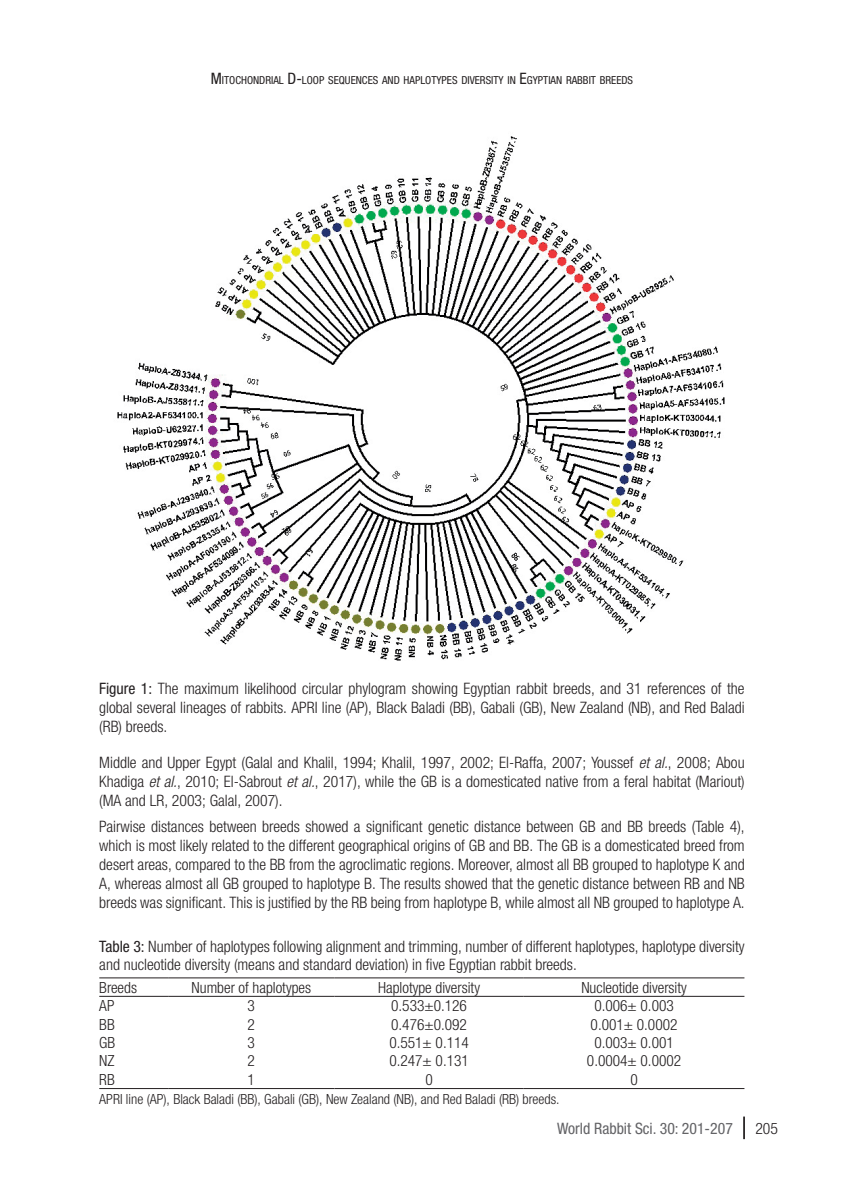
<style>
.page{position:relative;width:844px;height:1191px;background:#fff}
.page>*{position:absolute;margin:0;border:0;box-sizing:border-box;transform-origin:0 0}
.PARRAFO{font:300 condensed 15.75px/18.9px "Helvetica Neue LTW1 G";color:#231f20;text-align:justify}
.IMAGEN-TITULO{font:300 condensed 15.75px/18.9px "Helvetica Neue LTW1 G";color:#231f20;text-align:justify}
.TABLA-TITULO{font:300 condensed 15.75px/18.9px "Helvetica Neue LTW1 G";color:#231f20}
.t1{font:condensed 15.75px "Helvetica Neue LTW1 G";color:#636366}
.t2{font:300 condensed 15.75px "Helvetica Neue LTW1 G";color:#231f20}
.TABLA-PARRAFO-CENT{font:300 condensed 15.4px "Helvetica Neue LTW1 G";color:#231f20}
.TABLA-PARRAFO-CABECE{font:300 condensed 15.4px "Helvetica Neue LTW1 G";color:#231f20}
.TABLA-PIE{font:300 condensed 14px "Helvetica Neue LTW1 G";color:#231f20}
.t3{font:condensed 11.03px "Helvetica Neue LTW1 G";color:#231f20}
.s1{font-size:15.75px}
.s2{font-weight:400}
.s3{font-style:italic}
</style>
<div class="page">
<svg style="left:743px;top:1116px;width:1px;height:23px"></svg>
<hr style="left:99px;top:977px;width:69px;height:1px;background:#231f20">
<hr style="left:168px;top:977px;width:166px;height:1px;background:#231f20">
<hr style="left:334px;top:977px;width:189px;height:1px;background:#231f20">
<hr style="left:523px;top:977px;width:221px;height:1px;background:#231f20">
<hr style="left:99px;top:996px;width:69px;height:1px;background:#231f20">
<hr style="left:168px;top:996px;width:166px;height:1px;background:#231f20">
<hr style="left:334px;top:996px;width:189px;height:1px;background:#231f20">
<hr style="left:523px;top:996px;width:221px;height:1px;background:#231f20">
<hr style="left:99px;top:1088px;width:69px;height:1px;background:#231f20">
<hr style="left:168px;top:1088px;width:166px;height:1px;background:#231f20">
<hr style="left:334px;top:1088px;width:189px;height:1px;background:#231f20">
<hr style="left:523px;top:1088px;width:221px;height:1px;background:#231f20">
<img style="left:117px;top:136px;width:608px;height:525px">
<p class="t3" style="left:211px;top:74px;width:424px"><span class="s1">M</span>ITOCHONDRIAL <span class="s1">D-</span>LOOP SEQUENCES AND HAPLOTYPES DIVERSITY IN <span class="s1">E</span>GYPTIAN RABBIT BREEDS</p>
<p class="IMAGEN-TITULO" style="left:99px;top:679px;width:646px"><span class="s2">Figure 1:</span> The maximum likelihood circular phylogram showing Egyptian rabbit breeds, and 31 references of the global several lineages of rabbits. APRI line (AP), Black Baladi (BB), Gabali (GB), New Zealand (NB), and Red Baladi (RB) breeds.</p>
<p class="PARRAFO" style="left:99px;top:753px;width:646px">Middle and Upper Egypt (Galal and Khalil, 1994; Khalil, 1997, 2002; El-Raffa, 2007; Youssef <span class="s3">et al.</span>, 2008; Abou Khadiga <span class="s3">et al.</span>, 2010; El-Sabrout <span class="s3">et al.</span>, 2017), while the GB is a domesticated native from a feral habitat (Mariout) (MA and LR, 2003; Galal, 2007).</p>
<p class="PARRAFO" style="left:99px;top:817px;width:646px">Pairwise distances between breeds showed a significant genetic distance between GB and BB breeds (Table 4), which is most likely related to the different geographical origins of GB and BB. The GB is a domesticated breed from desert areas, compared to the BB from the agroclimatic regions. Moreover, almost all BB grouped to haplotype K and A, whereas almost all GB grouped to haplotype B. The results showed that the genetic distance between RB and NB breeds was significant. This is justified by the RB being from haplotype B, while almost all NB grouped to haplotype A.</p>
<p class="TABLA-TITULO" style="left:99px;top:936px;width:646px"><span class="s2">Table 3:</span> Number of haplotypes following alignment and trimming, number of different haplotypes, haplotype diversity and nucleotide diversity (means and standard deviation) in five Egyptian rabbit breeds.</p>
<p class="TABLA-PARRAFO-CABECE" style="left:99px;top:978px;width:39px">Breeds</p>
<p class="TABLA-PARRAFO-CABECE" style="left:191px;top:978px;width:121px">Number of haplotypes</p>
<p class="TABLA-PARRAFO-CABECE" style="left:378px;top:978px;width:103px">Haplotype diversity</p>
<p class="TABLA-PARRAFO-CABECE" style="left:581px;top:978px;width:107px">Nucleotide diversity</p>
<p class="TABLA-PARRAFO-CENT" style="left:99px;top:996px;width:17px">AP</p>
<p class="TABLA-PARRAFO-CENT" style="left:247px;top:996px;width:9px">3</p>
<p class="TABLA-PARRAFO-CENT" style="left:391px;top:996px;width:77px">0.533±0.126</p>
<p class="TABLA-PARRAFO-CENT" style="left:594px;top:996px;width:81px">0.006± 0.003</p>
<p class="TABLA-PARRAFO-CENT" style="left:99px;top:1015px;width:17px">BB</p>
<p class="TABLA-PARRAFO-CENT" style="left:247px;top:1015px;width:9px">2</p>
<p class="TABLA-PARRAFO-CENT" style="left:391px;top:1015px;width:77px">0.476±0.092</p>
<p class="TABLA-PARRAFO-CENT" style="left:590px;top:1015px;width:88px">0.001± 0.0002</p>
<p class="TABLA-PARRAFO-CENT" style="left:99px;top:1033px;width:17px">GB</p>
<p class="TABLA-PARRAFO-CENT" style="left:247px;top:1033px;width:9px">3</p>
<p class="TABLA-PARRAFO-CENT" style="left:389px;top:1033px;width:81px">0.551± 0.114</p>
<p class="TABLA-PARRAFO-CENT" style="left:594px;top:1033px;width:81px">0.003± 0.001</p>
<p class="TABLA-PARRAFO-CENT" style="left:99px;top:1052px;width:17px">NZ</p>
<p class="TABLA-PARRAFO-CENT" style="left:247px;top:1052px;width:9px">2</p>
<p class="TABLA-PARRAFO-CENT" style="left:389px;top:1052px;width:81px">0.247± 0.131</p>
<p class="TABLA-PARRAFO-CENT" style="left:586px;top:1052px;width:96px">0.0004± 0.0002</p>
<p class="TABLA-PARRAFO-CENT" style="left:99px;top:1070px;width:17px">RB</p>
<p class="TABLA-PARRAFO-CENT" style="left:247px;top:1070px;width:9px">1</p>
<p class="TABLA-PARRAFO-CENT" style="left:425px;top:1070px;width:9px">0</p>
<p class="TABLA-PARRAFO-CENT" style="left:630px;top:1070px;width:9px">0</p>
<p class="TABLA-PIE" style="left:99px;top:1090px;width:461px">APRI line (AP), Black Baladi (BB), Gabali (GB), New Zealand (NB), and Red Baladi (RB) breeds.</p>
<p class="t1" style="left:557px;top:1119px;width:177px">World Rabbit Sci. 30: 201-207</p>
<p class="t2" style="left:755px;top:1119px;width:24px">205</p>
</div>
